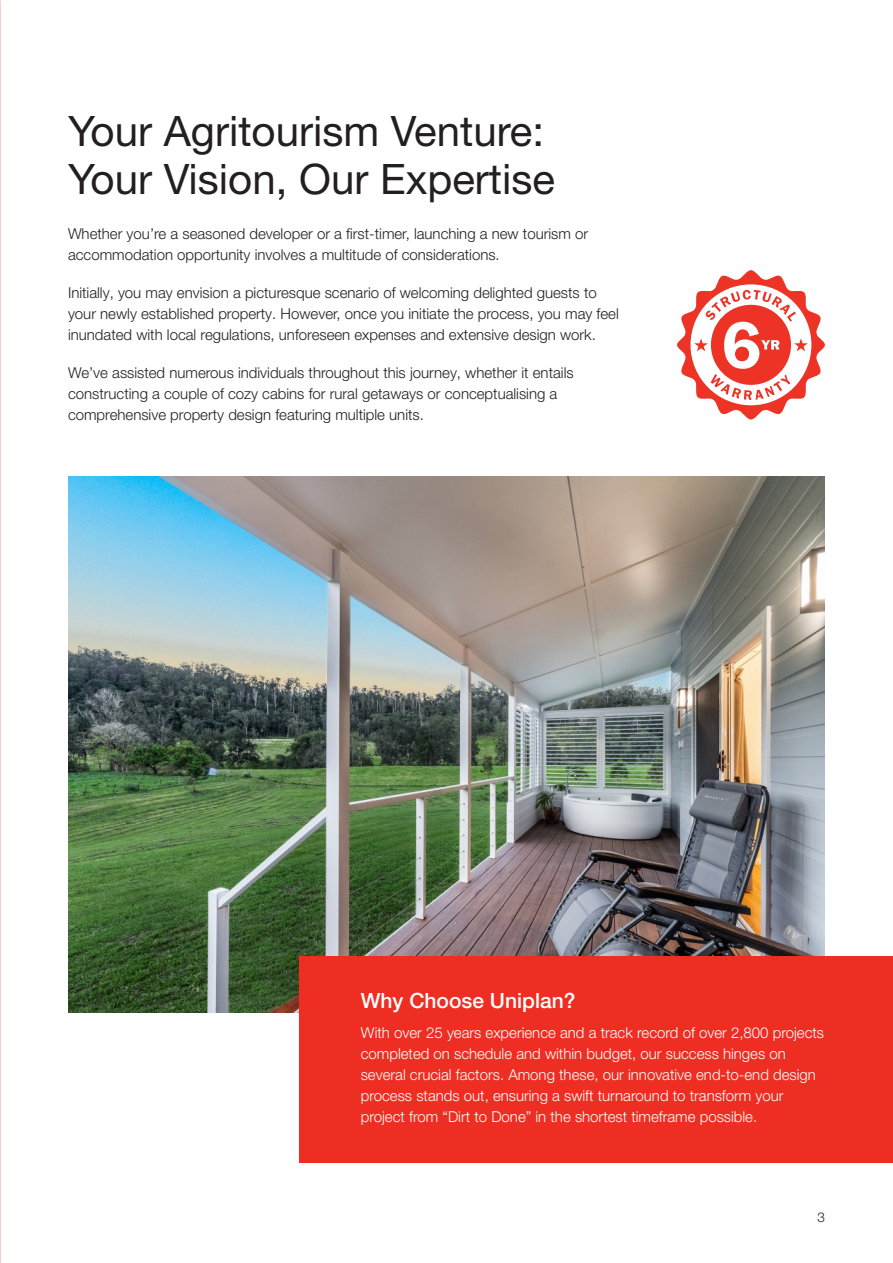
<style>
.page{position:relative;width:893px;height:1263px;background:#fff}
.page>*{position:absolute;margin:0;border:0;box-sizing:border-box;transform-origin:0 0}
.t1{font:42px "Helvetica Neue LT Pro";color:#231f20}
.t2{font:500 21px "Helvetica Neue LT Pro";color:#fff}
.BODY_TEXT{font:300 15px/21px "Helvetica Neue LT Pro";color:#231f20}
.t3{font:300 15px/21px "Helvetica Neue LT Pro";color:#fff}
.t4{font:300 13.5px "Helvetica Neue LT Pro";color:#231f20}
</style>
<div class="page">
<img style="left:68px;top:476px;width:757px;height:537px">
<div style="left:300px;top:956px;width:593px;height:206px;background:#ee2e22"></div>
<svg style="left:677px;top:270px;width:148px;height:149px"></svg>
<p class="t1" style="left:68px;top:105px;width:478px">Your Agritourism Venture:</p>
<p class="t1" style="left:68px;top:153px;width:488px">Your Vision, Our Expertise</p>
<p class="BODY_TEXT" style="left:68px;top:222px;width:522px">Whether you’re a seasoned developer or a first-timer, launching a new tourism or accommodation opportunity involves a multitude of considerations.</p>
<p class="BODY_TEXT" style="left:68px;top:281px;width:552px">Initially, you may envision a picturesque scenario of welcoming delighted guests to your newly established property. However, once you initiate the process, you may feel inundated with local regulations, unforeseen expenses and extensive design work.</p>
<p class="BODY_TEXT" style="left:68px;top:361px;width:507px">We’ve assisted numerous individuals throughout this journey, whether it entails constructing a couple of cozy cabins for rural getaways or conceptualising a comprehensive property design featuring multiple units.</p>
<p class="t2" style="left:361px;top:988px;width:216px">Why Choose Uniplan?</p>
<p class="t3" style="left:361px;top:1022px;width:465px">With over 25 years experience and a track record of over 2,800 projects completed on schedule and within budget, our success hinges on several crucial factors. Among these, our innovative end-to-end design process stands out, ensuring a swift turnaround to transform your project from “Dirt to Done” in the shortest timeframe possible.</p>
<p class="t4" style="left:817px;top:1209px;width:9px">3</p>
</div>
